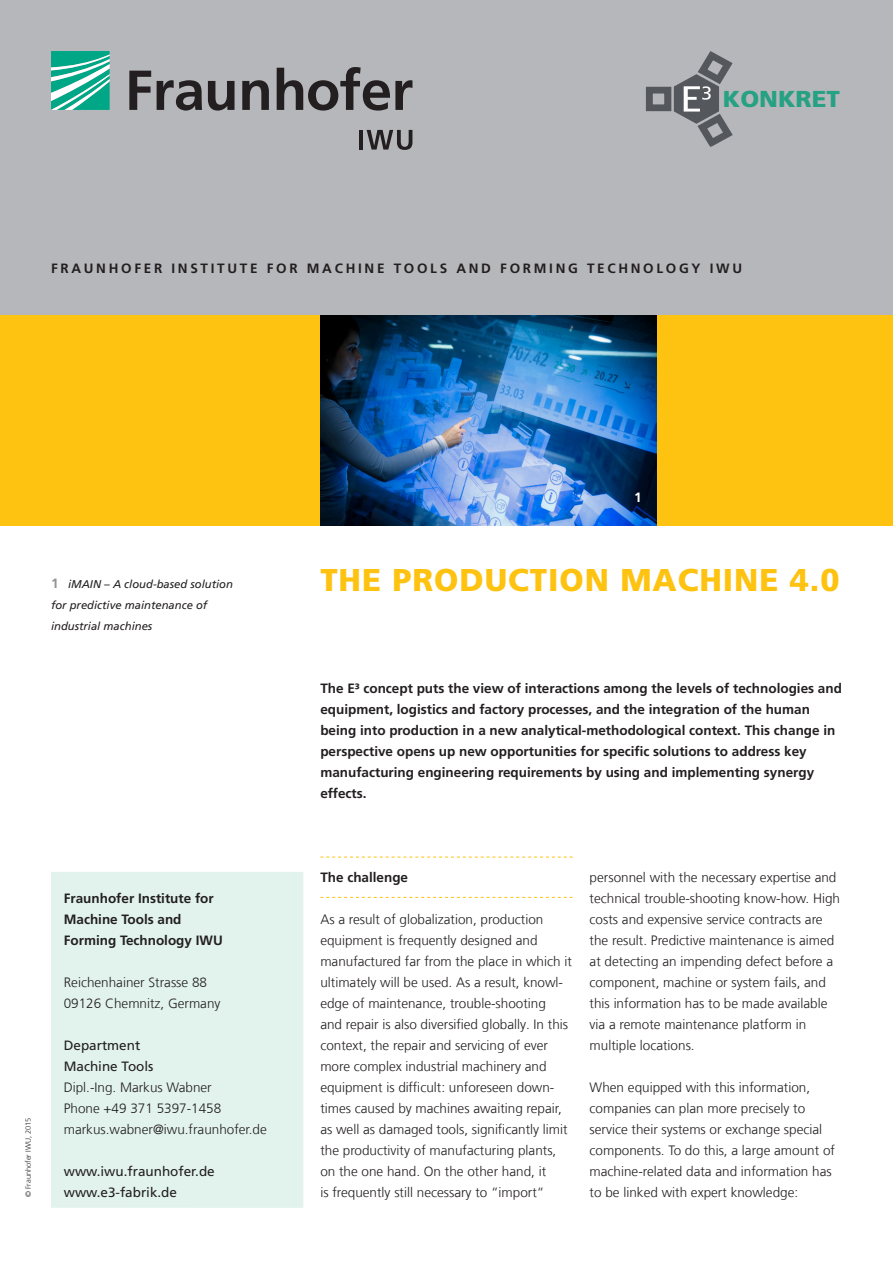
<style>
.page{position:relative;width:893px;height:1263px;background:#fff}
.page>*{position:absolute;margin:0;border:0;box-sizing:border-box;transform-origin:0 0}
._00_Titel{font:900 31.5px "Frutiger LT Com";letter-spacing:.03em;color:#fec210}
.t1{font:900 23.1px "Frutiger LT Com";color:#26a183;scale:1.05 1}
._06_Fließtext{font:300 13.5px/21px "Frutiger LT Com";color:#231f20}
._07_Zwischenüberschr{font:700 13.5px/21px "Frutiger LT Com";color:#231f20}
._06_Fließtext-2{font:13.5px "Frutiger LT Com";color:#231f20}
._07_Zwischenüberschr-2{font:700 13.5px "Frutiger LT Com";letter-spacing:.2em;color:#231f20}
._11_Zwischenüberschr{font:700 13.5px "Frutiger LT Com";color:#231f20}
._05_Fließtext{font:700 13.5px "Frutiger LT Com";color:#fff}
._02_Marginalie_Bildu{font:italic 11.25px/21px "Frutiger LT Com";color:#231f20}
.t2{font:300 7.5px "Frutiger";color:#231f20}
.s1{font-weight:700;font-style:normal;font-size:13.5px;color:#939598}
</style>
<div class="page">
<div style="left:0;top:0;width:893px;height:329px;background:#b6b7bb"></div>
<svg style="left:51px;top:51px;width:59px;height:59px;background:#4bbfa8"></svg>
<svg style="left:129px;top:67px;width:283px;height:44px"></svg>
<hr style="left:359px;top:130px;width:4px;height:20px;background:#231f20">
<svg style="left:367px;top:130px;width:45px;height:20px"></svg>
<svg style="left:646px;top:51px;width:87px;height:96px"></svg>
<div style="left:0;top:315px;width:893px;height:210px;background:#fec210"></div>
<img style="left:320px;top:315px;width:337px;height:210px">
<div style="left:51px;top:872px;width:252px;height:336px;background:#e2f3ee"></div>
<svg style="left:320px;top:857px;width:253px;height:1px"></svg>
<svg style="left:320px;top:897px;width:253px;height:1px"></svg>
<h2 class="t1" style="left:723px;top:85px;width:113px">KONKRET</h2>
<p class="_07_Zwischenüberschr-2" style="left:51px;top:260px;width:693px">FRAUNHOFER INSTITUTE FOR MACHINE TOOLS AND FORMING TECHNOLOGY IWU</p>
<p class="_05_Fließtext" style="left:634px;top:489px;width:9px">1</p>
<p class="_02_Marginalie_Bildu" style="left:51px;top:574px;width:184px"><span class="s1">1</span> iMAIN – A cloud-based solution</p>
<p class="_00_Titel" style="left:320px;top:561px;width:521px">THE PRODUCTION MACHINE 4.0</p>
<p class="_02_Marginalie_Bildu" style="left:51px;top:595px;width:158px">for predictive maintenance of industrial machines</p>
<p class="_07_Zwischenüberschr" style="left:320px;top:678px;width:523px">The E³ concept puts the view of interactions among the levels of technologies and equipment, logistics and factory processes, and the integration of the human being into production in a new analytical-methodological context. This change in perspective opens up new opportunities for specific solutions to address key manufacturing engineering requirements by using and implementing synergy effects.</p>
<p class="t2" style="left:24px;top:1197px;width:81px;rotate:-90deg">© Fraunhofer IWU, 2015</p>
<p class="_07_Zwischenüberschr" style="left:64px;top:888px;width:161px">Fraunhofer Institute for<br>Machine Tools and<br>Forming Technology IWU</p>
<p class="_06_Fließtext" style="left:64px;top:972px;width:145px">Reichenhainer Strasse 88</p>
<p class="_06_Fließtext" style="left:64px;top:993px;width:158px">09126 Chemnitz, Germany</p>
<p class="_06_Fließtext-2" style="left:64px;top:1037px;width:78px">Department</p>
<p class="_06_Fließtext-2" style="left:64px;top:1058px;width:91px">Machine Tools</p>
<p class="_06_Fließtext" style="left:64px;top:1077px;width:150px">Dipl.-Ing. Markus Wabner</p>
<p class="_06_Fließtext" style="left:64px;top:1098px;width:159px">Phone +49 371 5397-1458</p>
<p class="_06_Fließtext" style="left:64px;top:1119px;width:205px">markus.wabner@iwu.fraunhofer.de</p>
<p class="_06_Fließtext-2" style="left:64px;top:1163px;width:153px">www.iwu.fraunhofer.de</p>
<p class="_06_Fließtext-2" style="left:64px;top:1184px;width:115px">www.e3-fabrik.de</p>
<p class="_11_Zwischenüberschr" style="left:320px;top:869px;width:89px">The challenge</p>
<p class="_06_Fließtext" style="left:320px;top:909px;width:253px">As a result of globalization, production equipment is frequently designed and manufactured far from the place in which it ultimately will be used. As a result, knowl&shy;edge of maintenance, trouble-shooting<br>and repair is also diversified globally. In this context, the repair and servicing of ever more complex industrial machinery and equipment is difficult: unforeseen down&shy;times caused by machines awaiting repair, as well as damaged tools, significantly limit the productivity of manufacturing plants, on the one hand. On the other hand, it<br>is frequently still necessary to “import“</p>
<p class="_06_Fließtext" style="left:590px;top:867px;width:252px">personnel with the necessary expertise and technical trouble-shooting know-how. High costs and expensive service contracts are the result. Predictive maintenance is aimed at detecting an impending defect before a component, machine or system fails, and this information has to be made available via a remote maintenance platform in multiple locations.</p>
<p class="_06_Fließtext" style="left:590px;top:1077px;width:247px">When equipped with this information, companies can plan more precisely to service their systems or exchange special components. To do this, a large amount of machine-related data and information has to be linked with expert knowledge:</p>
</div>
